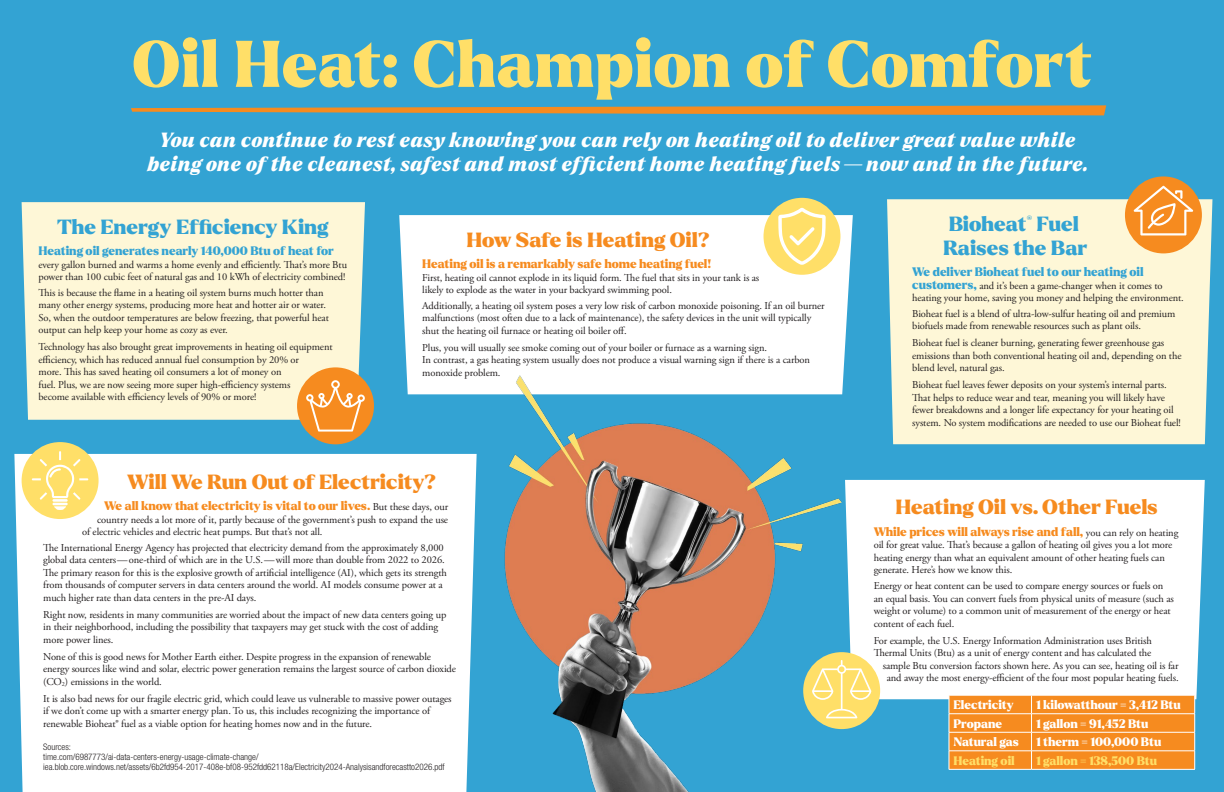
<style>
.page{position:relative;width:1224px;height:792px;background:#33a3d3}
.page>*{position:absolute;margin:0;border:0;box-sizing:border-box;transform-origin:0 0}
.t1{font:900 64px "Larken";letter-spacing:.01em;color:#ffdf68}
.t2{font:italic 900 20px/24px "Larken";letter-spacing:.01em;color:#fff;text-align:center}
.t3{font:900 20px "Larken";color:#f68b1f;scale:1.05 1}
.t4{font:900 20px/24px "Larken";color:#33a3d3;scale:1.05 1}
.t5{font:900 12px "Larken";color:#f68b1f}
.t6{font:900 12px "Larken";color:#fff}
.t7{font:900 12px "Larken";color:#33a3d3}
.t8{font:900 12px "Larken";color:#ffdf68}
.t9{font:10.5px/12.5px "Adobe Garamond Pro";letter-spacing:-.01em;color:#231f20}
.t10{font:300 condensed 9px/10px "Helvetica Neue LT Pro";color:#231f20}
.s1{font-family:"Adobe Garamond Pro";font-weight:400;font-size:10.5px;color:#231f20}
.s2{font-family:"Larken";font-weight:900;font-size:12px;color:#33a3d3}
</style>
<div class="page">
<svg style="left:131px;top:105px;width:975px;height:10px"></svg>
<div style="left:22px;top:202px;width:343px;height:218px;background:#fef7d7"></div>
<div style="left:887px;top:199px;width:325px;height:245px;background:#fef7d7"></div>
<div style="left:857px;top:480px;width:348px;height:219px;background:#fff"></div>
<div style="left:399px;top:215px;width:454px;height:179px;background:#fff"></div>
<div style="left:14px;top:454px;width:463px;height:338px;background:#fff"></div>
<img style="left:504px;top:368px;width:353px;height:424px">
<div style="left:297px;top:367px;width:77px;height:77px;background:#f68b1f;border-radius:50%"></div>
<svg style="left:306px;top:380px;width:59px;height:52px"></svg>
<div style="left:1125px;top:176px;width:77px;height:77px;background:#f68b1f;border-radius:50%"></div>
<svg style="left:1134px;top:186px;width:59px;height:49px"></svg>
<div style="left:803px;top:652px;width:77px;height:77px;background:#ffdf68;border-radius:50%"></div>
<svg style="left:812px;top:660px;width:59px;height:58px"></svg>
<div style="left:22px;top:442px;width:77px;height:77px;background:#ffdf68;border-radius:50%"></div>
<svg style="left:32px;top:451px;width:56px;height:59px"></svg>
<div style="left:764px;top:198px;width:76px;height:77px;background:#ffdf68;border-radius:50%"></div>
<svg style="left:778px;top:208px;width:48px;height:57px"></svg>
<hr style="left:949px;top:769px;width:83px;height:1px;background:#fff">
<hr style="left:1032px;top:769px;width:163px;height:1px;background:#fff">
<svg style="left:949px;top:695px;width:246px;height:74px;background:#f6922d"></svg>
<h1 class="t1" style="left:132px;top:22px;width:961px">Oil Heat: Champion of Comfort</h1>
<h2 class="t2" style="left:148px;top:128px;width:942px">You can continue to rest easy knowing you can rely on heating oil to deliver great value while being one of the cleanest, safest and most efficient home heating fuels—now and in the future.</h2>
<h2 class="t4" style="left:58px;top:215px;width:260px">The Energy Efficiency King</h2>
<p class="t7" style="left:39px;top:243px;width:297px">Heating oil generates nearly 140,000 Btu of heat for</p>
<p class="t9" style="left:39px;top:259px;width:310px">every gallon burned and warms a home evenly and efficiently. That’s more Btu power than 100 cubic feet of natural gas and 10 kWh of electricity combined!</p>
<p class="t9" style="left:39px;top:287px;width:292px">This is because the flame in a heating oil system burns much hotter than many other energy systems, producing more heat and hotter air or water.<br>So, when the outdoor temperatures are below freezing, that powerful heat output can help keep your home as cozy as ever.</p>
<p class="t9" style="left:39px;top:341px;width:296px">Technology has also brought great improvements in heating oil equipment efficiency, which has reduced annual fuel consumption by 20% or<br>more. This has saved heating oil consumers a lot of money on<br>fuel. Plus, we are now seeing more super high-efficiency systems<br>become available with efficiency levels of 90% or more!</p>
<h2 class="t3" style="left:467px;top:227px;width:233px">How Safe is Heating Oil?</h2>
<p class="t5" style="left:422px;top:256px;width:290px">Heating oil is a remarkably safe home heating fuel!</p>
<p class="t9" style="left:422px;top:271px;width:339px">First, heating oil cannot explode in its liquid form. The fuel that sits in your tank is as likely to explode as the water in your backyard swimming pool.</p>
<p class="t9" style="left:422px;top:300px;width:404px">Additionally, a heating oil system poses a very low risk of carbon monoxide poisoning. If an oil burner malfunctions (most often due to a lack of maintenance), the safety devices in the unit will typically shut the heating oil furnace or heating oil boiler off.</p>
<p class="t9" style="left:422px;top:342px;width:389px">Plus, you will usually see smoke coming out of your boiler or furnace as a warning sign.<br>In contrast, a gas heating system usually does not produce a visual warning sign if there is a carbon monoxide problem.</p>
<h2 class="t3" style="left:127px;top:468px;width:296px">Will We Run Out of Electricity?</h2>
<p class="t5" style="left:104px;top:498px;width:345px">We all know that electricity is vital to our lives. <span class="s1">But these days, our</span></p>
<p class="t9" style="left:82px;top:513px;width:367px;text-indent:15px">country needs a lot more of it, partly because of the government’s push to expand the use of electric vehicles and electric heat pumps. But that’s not all.</p>
<p class="t9" style="left:43px;top:541px;width:405px">The International Energy Agency has projected that electricity demand from the approximately 8,000 global data centers—one-third of which are in the U.S.—will more than double from 2022 to 2026.<br>The primary reason for this is the explosive growth of artificial intelligence (AI), which gets its strength from thousands of computer servers in data centers around the world. AI models consume power at a much higher rate than data centers in the pre-AI days.</p>
<p class="t9" style="left:43px;top:608px;width:405px">Right now, residents in many communities are worried about the impact of new data centers going up in their neighborhood, including the possibility that taxpayers may get stuck with the cost of adding more power lines.</p>
<p class="t9" style="left:43px;top:650px;width:414px">None of this is good news for Mother Earth either. Despite progress in the expansion of renewable energy sources like wind and solar, electric power generation remains the largest source of carbon dioxide (CO<sub>2</sub>) emissions in the world.</p>
<p class="t9" style="left:43px;top:692px;width:410px">It is also bad news for our fragile electric grid, which could leave us vulnerable to massive power outages if we don’t come up with a smarter energy plan. To us, this includes recognizing the importance of renewable Bioheat® fuel as a viable option for heating homes now and in the future.</p>
<p class="t10" style="left:43px;top:742px;width:403px">Sources:<br>time.com/6987773/ai-data-centers-energy-usage-climate-change/ iea.blob.core.windows.net/assets/6b2fd954-2017-408e-bf08-952fdd62118a/Electricity2024-Analysisandforecastto2026.pdf</p>
<h2 class="t4" style="left:943px;top:213px;width:139px">Bioheat<sup>®</sup> Fuel<br>Raises the Bar</h2>
<p class="t7" style="left:912px;top:264px;width:233px">We deliver Bioheat fuel to our heating oil</p>
<p class="t9" style="left:912px;top:280px;width:273px"><span class="s2">customers,</span> and it’s been a game-changer when it comes to heating your home, saving you money and helping the environment.</p>
<p class="t9" style="left:912px;top:308px;width:265px">Bioheat fuel is a blend of ultra-low-sulfur heating oil and premium biofuels made from renewable resources such as plant oils.</p>
<p class="t9" style="left:912px;top:337px;width:271px">Bioheat fuel is cleaner burning, generating fewer greenhouse gas emissions than both conventional heating oil and, depending on the blend level, natural gas.</p>
<p class="t9" style="left:912px;top:379px;width:270px">Bioheat fuel leaves fewer deposits on your system’s internal parts.<br>That helps to reduce wear and tear, meaning you will likely have fewer breakdowns and a longer life expectancy for your heating oil system. No system modifications are needed to use our Bioheat fuel!</p>
<h2 class="t3" style="left:896px;top:494px;width:251px">Heating Oil vs. Other Fuels</h2>
<p class="t5" style="left:874px;top:524px;width:306px">While prices will always rise and fall, <span class="s1">you can rely on heating</span></p>
<p class="t9" style="left:874px;top:539px;width:300px">oil for great value. That’s because a gallon of heating oil gives you a lot more heating energy than what an equivalent amount of other heating fuels can generate. Here’s how we know this.</p>
<p class="t9" style="left:874px;top:580px;width:302px">Energy or heat content can be used to compare energy sources or fuels on an equal basis. You can convert fuels from physical units of measure (such as weight or volume) to a common unit of measurement of the energy or heat content of each fuel.</p>
<p class="t9" style="left:874px;top:634px;width:280px">For example, the U.S. Energy Information Administration uses British</p>
<p class="t9" style="left:874px;top:647px;width:279px">Thermal Units (Btu) as a unit of energy content and has calculated the</p>
<p class="t9" style="left:883px;top:659px;width:297px">sample Btu conversion factors shown here. As you can see, heating oil is far</p>
<p class="t9" style="left:887px;top:672px;width:293px">and away the most energy-efficient of the four most popular heating fuels.</p>
<p class="t6" style="left:953px;top:697px;width:62px">Electricity</p>
<p class="t6" style="left:1036px;top:697px;width:146px">1 kilowatthour = 3,412 Btu</p>
<p class="t6" style="left:953px;top:716px;width:50px">Propane</p>
<p class="t6" style="left:1036px;top:716px;width:114px">1 gallon = 91,452 Btu</p>
<p class="t6" style="left:953px;top:734px;width:67px">Natural gas</p>
<p class="t6" style="left:1036px;top:734px;width:127px">1 therm = 100,000 Btu</p>
<p class="t8" style="left:953px;top:753px;width:63px">Heating oil</p>
<p class="t8" style="left:1036px;top:753px;width:122px">1 gallon = 138,500 Btu</p>
</div>
